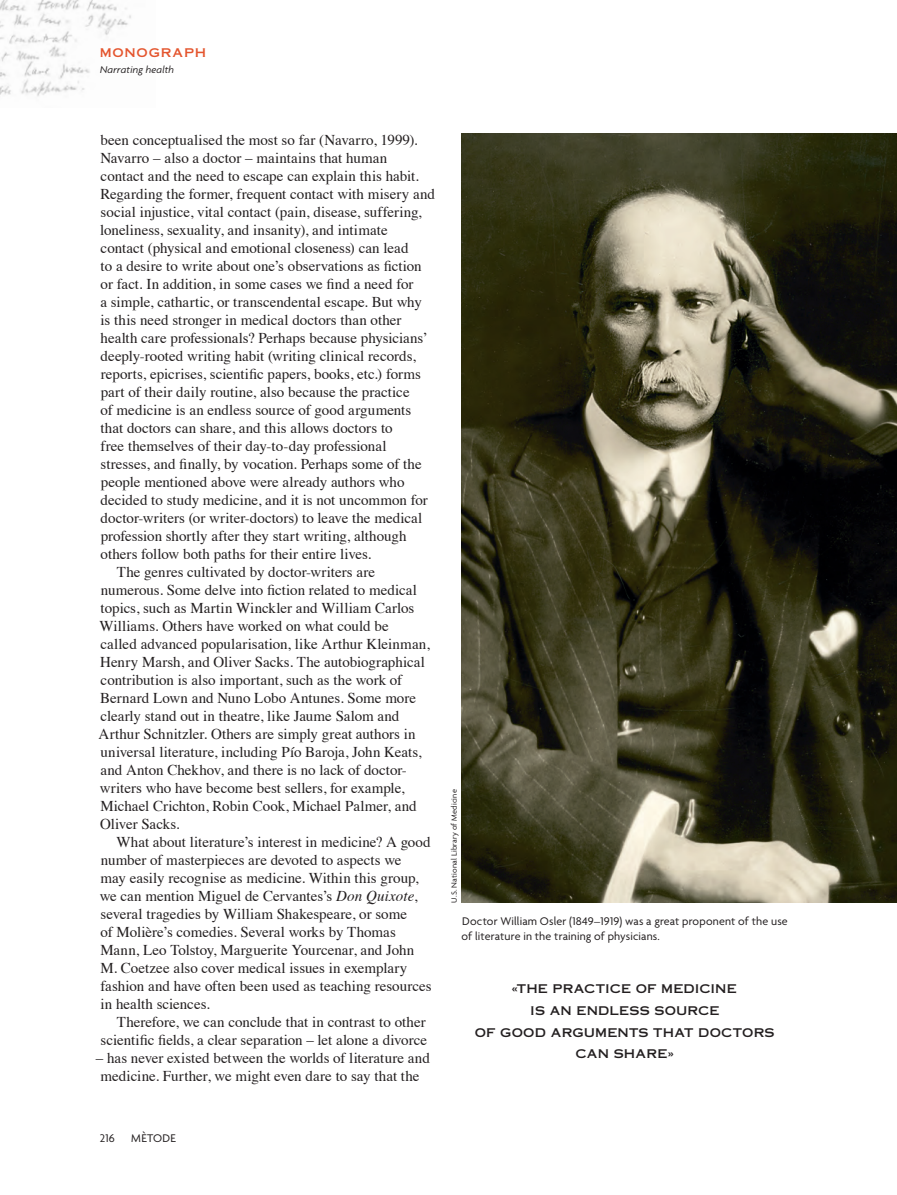
<style>
.page{position:relative;width:897px;height:1195px;background:#fff}
.page>*{position:absolute;margin:0;border:0;box-sizing:border-box;transform-origin:0 0}
.t1{font:15px/18px "Times";color:#231f20}
._09_PEUS_DE_FOTO{font:12px/15px "Agenda";letter-spacing:.015em;color:#231f20}
._12_DESTACADO{font:12px/21.8px "Copperplate Thirty One AB";letter-spacing:.01em;color:#231f20;text-align:center}
.t2{font:12px "Copperplate Thirty One AB";letter-spacing:.06em;color:#e4552e}
.t3{font:italic 10.5px "Agenda";letter-spacing:.015em;color:#231f20}
._15_CREDITOS_FOTOGRA{font:8.25px "Agenda";letter-spacing:.02em;color:#231f20}
.s1{font-style:italic}
</style>
<div class="page">
<img style="left:0;top:0;width:131px;height:97px">
<img style="left:461px;top:134px;width:436px;height:768px">
<p class="t2" style="left:100px;top:46px;width:108px">MONOGRAPH</p>
<p class="t3" style="left:100px;top:63px;width:76px">Narrating health</p>
<p class="t1" style="left:100px;top:130px;width:336px">been conceptualised the most so far (Navarro, 1999).<br>Navarro – also a doctor – maintains that human<br>contact and the need to escape can explain this habit.<br>Regarding the former, frequent contact with misery and social injustice, vital contact (pain, disease, suffering, loneliness, sexuality, and insanity), and intimate<br>contact (physical and emotional closeness) can lead<br>to a desire to write about one’s observations as fiction or fact. In addition, in some cases we find a need for<br>a simple, cathartic, or transcendental escape. But why is this need stronger in medical doctors than other health care professionals? Perhaps because physicians’ deeply-rooted writing habit (writing clinical records, reports, epicrises, scientific papers, books, etc.) forms part of their daily routine, also because the practice<br>of medicine is an endless source of good arguments that doctors can share, and this allows doctors to<br>free themselves of their day-to-day professional stresses, and finally, by vocation. Perhaps some of the people mentioned above were already authors who decided to study medicine, and it is not uncommon for doctor-writers (or writer-doctors) to leave the medical profession shortly after they start writing, although others follow both paths for their entire lives.</p>
<p class="t1" style="left:98px;top:562px;width:333px;text-indent:18px">The genres cultivated by doctor-writers are numerous. Some delve into fiction related to medical topics, such as Martin Winckler and William Carlos Williams. Others have worked on what could be<br>called advanced popularisation, like Arthur Kleinman, Henry Marsh, and Oliver Sacks. The autobiographical contribution is also important, such as the work of Bernard Lown and Nuno Lobo Antunes. Some more clearly stand out in theatre, like Jaume Salom and Arthur Schnitzler. Others are simply great authors in universal literature, including Pío Baroja, John Keats, and Anton Chekhov, and there is no lack of doctor&shy;writers who have become best sellers, for example, Michael Crichton, Robin Cook, Michael Palmer, and Oliver Sacks.</p>
<p class="t1" style="left:100px;top:832px;width:333px;text-indent:17px">What about literature’s interest in medicine? A good number of masterpieces are devoted to aspects we<br>may easily recognise as medicine. Within this group, we can mention Miguel de Cervantes’s <span class="s1">Don Quixote</span>, several tragedies by William Shakespeare, or some<br>of Molière’s comedies. Several works by Thomas Mann, Leo Tolstoy, Marguerite Yourcenar, and John M. Coetzee also cover medical issues in exemplary fashion and have often been used as teaching resources in health sciences.</p>
<p class="t1" style="left:101px;top:1012px;width:328px;text-align:right">Therefore, we can conclude that in contrast to other scientific fields, a clear separation – let alone a divorce</p>
<p class="t1" style="left:96px;top:1048px;width:335px;text-align:center">– has never existed between the worlds of literature and medicine. Further, we might even dare to say that the</p>
<p class="_15_CREDITOS_FOTOGRA" style="left:449px;top:902px;width:115px;rotate:-90deg">U.S. National Library of Medicine</p>
<p class="_09_PEUS_DE_FOTO" style="left:462px;top:913px;width:328px">Doctor William Osler (1849–1919) was a great proponent of the use of literature in the training of physicians.</p>
<p class="_12_DESTACADO" style="left:475px;top:978px;width:301px">«THE PRACTICE OF MEDICINE<br>IS AN ENDLESS SOURCE<br>OF GOOD ARGUMENTS THAT DOCTORS<br>CAN SHARE»</p>
<p class="_09_PEUS_DE_FOTO" style="left:100px;top:1130px;width:16px">216</p>
<p class="_09_PEUS_DE_FOTO" style="left:131px;top:1130px;width:46px">MÈTODE</p>
</div>
